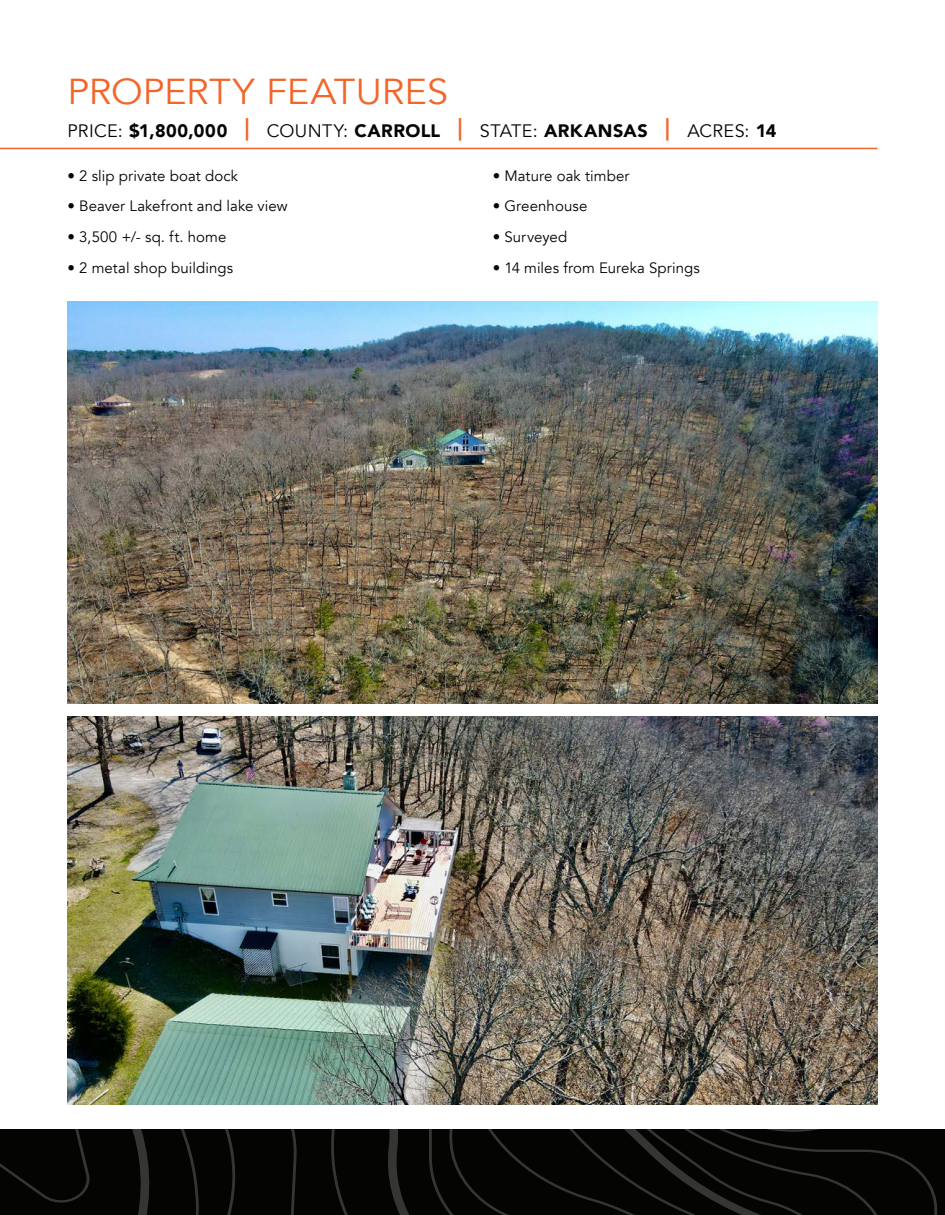
<style>
.page{position:relative;width:945px;height:1215px;background:#fff}
.page>*{position:absolute;margin:0;border:0;box-sizing:border-box;transform-origin:0 0}
.t1{font:36px "Avenir";color:#f2662a;scale:1.05 1}
.t2{font:900 18px "Avenir";letter-spacing:.025em;color:#040503}
.t3{font:15px "Avenir";letter-spacing:.005em;color:#040503}
.s1{font-weight:400}
.s2{font-size:22.5px;color:#f2662a}
</style>
<div class="page">
<img style="left:68px;top:717px;width:810px;height:388px">
<hr style="left:0;top:148px;width:878px;height:1px;background:#f2662a">
<svg style="left:0;top:1129px;width:945px;height:86px;background:#080907"></svg>
<img style="left:68px;top:302px;width:810px;height:401px">
<p class="t1" style="left:68px;top:70px;width:364px">PROPERTY FEATURES</p>
<p class="t2" style="left:68px;top:115px;width:711px"><span class="s1">PRICE:</span> $1,800,000 <span class="s2">|</span> <span class="s1">COUNTY:</span> CARROLL <span class="s2">|</span> <span class="s1">STATE:</span> ARKANSAS <span class="s2">|</span> <span class="s1">ACRES:</span> 14</p>
<p class="t3" style="left:68px;top:166px;width:172px">• 2 slip private boat dock</p>
<p class="t3" style="left:68px;top:197px;width:222px">• Beaver Lakefront and lake view</p>
<p class="t3" style="left:68px;top:228px;width:160px">• 3,500 +/- sq. ft. home</p>
<p class="t3" style="left:68px;top:259px;width:167px">• 2 metal shop buildings</p>
<p class="t3" style="left:493px;top:166px;width:138px">• Mature oak timber</p>
<p class="t3" style="left:493px;top:197px;width:96px">• Greenhouse</p>
<p class="t3" style="left:493px;top:228px;width:76px">• Surveyed</p>
<p class="t3" style="left:493px;top:259px;width:209px">• 14 miles from Eureka Springs</p>
</div>
